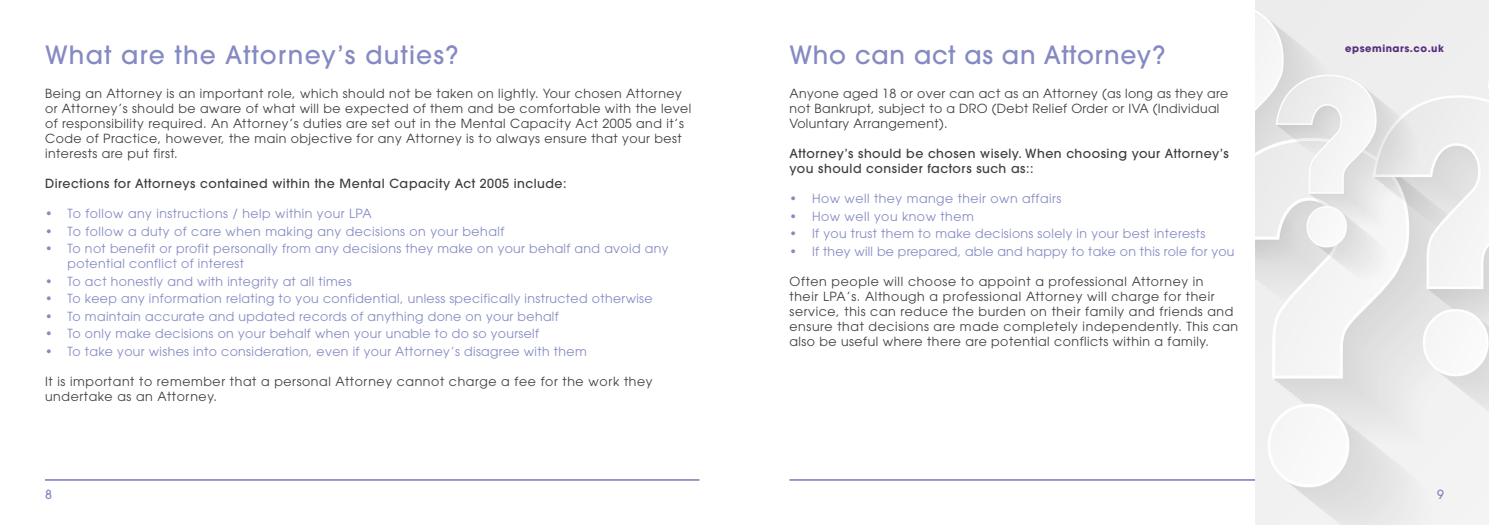
<style>
.page{position:relative;width:1489px;height:525px;background:#fff}
.page>*{position:absolute;margin:0;border:0;box-sizing:border-box;transform-origin:0 0}
.t1{font:500 25px "ITC Avant Garde Pro";letter-spacing:.05em;color:#858ac3}
.t2{font:500 25px "ITC Avant Garde Pro";letter-spacing:.03em;color:#858ac3}
.t3{font:12.5px/15px "ITC Avant Garde Pro";letter-spacing:.04em;color:#3e3e3f}
.t4{font:12.5px/15px "ITC Avant Garde Pro";letter-spacing:.03em;color:#858ac3}
.t5{font:500 12.5px/15px "ITC Avant Garde Pro";letter-spacing:.04em;color:#3e3e3f}
.t6{font:500 12.5px "ITC Avant Garde Pro";color:#858ac3}
.t7{font:700 10px "ITC Avant Garde Pro";letter-spacing:.05em;color:#572b7e}
</style>
<div class="page">
<hr style="left:789px;top:478px;width:654px;height:2px;background:#8f93c8">
<img style="left:1254px;top:0;width:234px;height:524px">
<hr style="left:45px;top:478px;width:654px;height:2px;background:#8f93c8">
<p class="t1" style="left:45px;top:38px;width:415px">What are the Attorney’s duties?</p>
<p class="t3" style="left:45px;top:86px;width:647px">Being an Attorney is an important role, which should not be taken on lightly. Your chosen Attorney or Attorney’s should be aware of what will be expected of them and be comfortable with the level of responsibility required. An Attorney’s duties are set out in the Mental Capacity Act 2005 and it’s Code of Practice, however, the main objective for any Attorney is to always ensure that your best interests are put first.</p>
<p class="t5" style="left:45px;top:176px;width:523px">Directions for Attorneys contained within the Mental Capacity Act 2005 include:</p>
<p class="t4" style="left:45px;top:206px;width:328px">• To follow any instructions / help within your LPA</p>
<p class="t4" style="left:45px;top:223px;width:461px">• To follow a duty of care when making any decisions on your behalf</p>
<p class="t4" style="left:68px;top:241px;width:602px;text-indent:-22px">• To not benefit or profit personally from any decisions they make on your behalf and avoid any potential conflict of interest</p>
<p class="t4" style="left:45px;top:273px;width:308px">• To act honestly and with integrity at all times</p>
<p class="t4" style="left:45px;top:291px;width:609px">• To keep any information relating to you confidential, unless specifically instructed otherwise</p>
<p class="t4" style="left:45px;top:308px;width:515px">• To maintain accurate and updated records of anything done on your behalf</p>
<p class="t4" style="left:45px;top:326px;width:495px">• To only make decisions on your behalf when your unable to do so yourself</p>
<p class="t4" style="left:45px;top:343px;width:543px">• To take your wishes into consideration, even if your Attorney’s disagree with them</p>
<p class="t3" style="left:45px;top:373px;width:609px">It is important to remember that a personal Attorney cannot charge a fee for the work they undertake as an Attorney.</p>
<p class="t2" style="left:789px;top:38px;width:377px">Who can act as an Attorney?</p>
<p class="t3" style="left:789px;top:86px;width:440px">Anyone aged 18 or over can act as an Attorney (as long as they are not Bankrupt, subject to a DRO (Debt Relief Order or IVA (Individual<br>Voluntary Arrangement).</p>
<p class="t5" style="left:789px;top:146px;width:441px">Attorney’s should be chosen wisely. When choosing your Attorney’s you should consider factors such as::</p>
<p class="t4" style="left:789px;top:191px;width:273px">• How well they mange their own affairs</p>
<p class="t4" style="left:789px;top:208px;width:186px">• How well you know them</p>
<p class="t4" style="left:789px;top:226px;width:417px">• If you trust them to make decisions solely in your best interests</p>
<p class="t4" style="left:789px;top:243px;width:446px">• If they will be prepared, able and happy to take on this role for you</p>
<p class="t3" style="left:789px;top:273px;width:450px">Often people will choose to appoint a professional Attorney in<br>their LPA’s. Although a professional Attorney will charge for their service, this can reduce the burden on their family and friends and ensure that decisions are made completely independently. This can also be useful where there are potential conflicts within a family.</p>
<p class="t7" style="left:1345px;top:42px;width:100px">epseminars.co.uk</p>
<p class="t6" style="left:45px;top:486px;width:8px">8</p>
<p class="t6" style="left:1436px;top:486px;width:8px">9</p>
</div>
